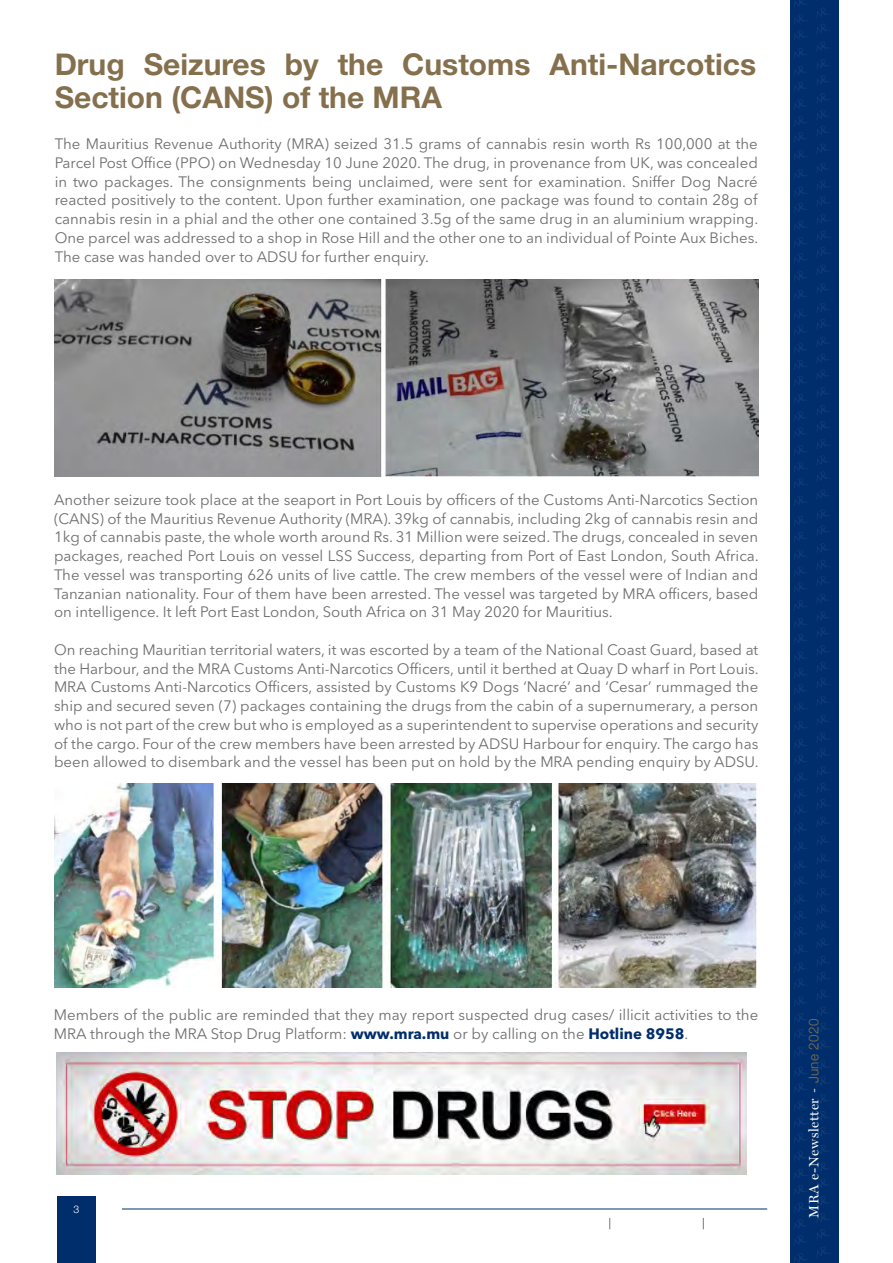
<style>
.page{position:relative;width:893px;height:1263px;background:#fff}
.page>*{position:absolute;margin:0;border:0;box-sizing:border-box;transform-origin:0 0}
.t1{font:700 30px/33px "Helvetica Neue LT Std";color:#85704d}
.t2{font:15px/18.8px "Avenir Next LT Pro";color:#6d6e70;text-align:justify}
.t3{font:13.5px "Miller Display";letter-spacing:.05em;color:#fff}
.t4{font:300 10.5px "Helvetica Neue LT Std";color:#fff}
.s1{font-weight:700;color:#002e6c}
.s2{font-family:"Helvetica Neue LT Std";font-weight:300}
.s3{font-family:"Helvetica Neue LT Std";font-weight:300;color:#85704d}
</style>
<div class="page">
<div style="left:57px;top:1196px;width:38px;height:67px;background:#002e6c"></div>
<hr style="left:122px;top:1208px;width:645px;height:1px;background:#002e6c">
<div style="left:791px;top:0;width:48px;height:1263px;background:#002e6c"></div>
<svg style="left:794px;top:0;width:10px;height:8px"></svg>
<svg style="left:794px;top:14px;width:12px;height:26px"></svg>
<svg style="left:794px;top:48px;width:12px;height:10px"></svg>
<svg style="left:794px;top:66px;width:10px;height:26px"></svg>
<svg style="left:794px;top:100px;width:10px;height:10px"></svg>
<svg style="left:794px;top:116px;width:12px;height:26px"></svg>
<svg style="left:794px;top:150px;width:12px;height:10px"></svg>
<svg style="left:794px;top:169px;width:12px;height:10px"></svg>
<svg style="left:794px;top:187px;width:10px;height:10px"></svg>
<svg style="left:794px;top:203px;width:13px;height:10px"></svg>
<svg style="left:794px;top:221px;width:10px;height:10px"></svg>
<svg style="left:794px;top:237px;width:12px;height:26px"></svg>
<svg style="left:794px;top:271px;width:12px;height:10px"></svg>
<svg style="left:794px;top:290px;width:13px;height:10px"></svg>
<svg style="left:817px;top:8px;width:9px;height:25px"></svg>
<svg style="left:817px;top:42px;width:9px;height:8px"></svg>
<svg style="left:817px;top:59px;width:11px;height:25px"></svg>
<svg style="left:817px;top:93px;width:12px;height:42px"></svg>
<svg style="left:817px;top:144px;width:9px;height:8px"></svg>
<svg style="left:817px;top:163px;width:9px;height:8px"></svg>
<svg style="left:817px;top:180px;width:11px;height:25px"></svg>
<svg style="left:817px;top:214px;width:12px;height:26px"></svg>
<svg style="left:817px;top:247px;width:12px;height:9px"></svg>
<svg style="left:817px;top:265px;width:9px;height:8px"></svg>
<svg style="left:817px;top:284px;width:10px;height:8px"></svg>
<svg style="left:794px;top:310px;width:11px;height:26px"></svg>
<svg style="left:794px;top:343px;width:12px;height:10px"></svg>
<svg style="left:794px;top:360px;width:13px;height:10px"></svg>
<svg style="left:794px;top:376px;width:13px;height:10px"></svg>
<svg style="left:794px;top:394px;width:10px;height:10px"></svg>
<svg style="left:794px;top:412px;width:11px;height:26px"></svg>
<svg style="left:794px;top:445px;width:12px;height:10px"></svg>
<svg style="left:794px;top:462px;width:13px;height:10px"></svg>
<svg style="left:794px;top:478px;width:13px;height:10px"></svg>
<svg style="left:794px;top:496px;width:10px;height:10px"></svg>
<svg style="left:794px;top:516px;width:10px;height:10px"></svg>
<svg style="left:794px;top:532px;width:13px;height:10px"></svg>
<svg style="left:794px;top:550px;width:10px;height:10px"></svg>
<svg style="left:794px;top:566px;width:12px;height:26px"></svg>
<svg style="left:794px;top:600px;width:12px;height:10px"></svg>
<svg style="left:794px;top:618px;width:13px;height:10px"></svg>
<svg style="left:794px;top:634px;width:13px;height:10px"></svg>
<svg style="left:794px;top:652px;width:10px;height:10px"></svg>
<svg style="left:794px;top:668px;width:12px;height:26px"></svg>
<svg style="left:794px;top:702px;width:12px;height:10px"></svg>
<svg style="left:794px;top:721px;width:12px;height:10px"></svg>
<svg style="left:794px;top:739px;width:13px;height:10px"></svg>
<svg style="left:794px;top:755px;width:13px;height:10px"></svg>
<svg style="left:794px;top:773px;width:10px;height:10px"></svg>
<svg style="left:794px;top:790px;width:11px;height:26px"></svg>
<svg style="left:794px;top:823px;width:12px;height:10px"></svg>
<svg style="left:794px;top:842px;width:12px;height:10px"></svg>
<svg style="left:817px;top:303px;width:12px;height:9px"></svg>
<svg style="left:817px;top:319px;width:12px;height:9px"></svg>
<svg style="left:817px;top:337px;width:9px;height:9px"></svg>
<svg style="left:817px;top:354px;width:10px;height:24px"></svg>
<svg style="left:817px;top:387px;width:11px;height:9px"></svg>
<svg style="left:817px;top:405px;width:12px;height:9px"></svg>
<svg style="left:817px;top:421px;width:12px;height:9px"></svg>
<svg style="left:817px;top:439px;width:9px;height:9px"></svg>
<svg style="left:817px;top:456px;width:10px;height:24px"></svg>
<svg style="left:817px;top:489px;width:11px;height:9px"></svg>
<svg style="left:817px;top:509px;width:11px;height:25px"></svg>
<svg style="left:817px;top:543px;width:12px;height:26px"></svg>
<svg style="left:817px;top:576px;width:12px;height:9px"></svg>
<svg style="left:817px;top:594px;width:9px;height:8px"></svg>
<svg style="left:817px;top:612px;width:11px;height:24px"></svg>
<svg style="left:817px;top:645px;width:12px;height:26px"></svg>
<svg style="left:817px;top:678px;width:12px;height:9px"></svg>
<svg style="left:817px;top:696px;width:9px;height:8px"></svg>
<svg style="left:817px;top:715px;width:9px;height:9px"></svg>
<svg style="left:817px;top:733px;width:10px;height:24px"></svg>
<svg style="left:817px;top:766px;width:11px;height:9px"></svg>
<svg style="left:817px;top:783px;width:12px;height:9px"></svg>
<svg style="left:817px;top:799px;width:12px;height:9px"></svg>
<svg style="left:817px;top:817px;width:9px;height:9px"></svg>
<svg style="left:817px;top:836px;width:9px;height:8px"></svg>
<svg style="left:794px;top:861px;width:10px;height:26px"></svg>
<svg style="left:794px;top:894px;width:11px;height:10px"></svg>
<svg style="left:794px;top:911px;width:13px;height:10px"></svg>
<svg style="left:794px;top:927px;width:12px;height:10px"></svg>
<svg style="left:794px;top:945px;width:10px;height:10px"></svg>
<svg style="left:794px;top:963px;width:10px;height:26px"></svg>
<svg style="left:794px;top:997px;width:11px;height:9px"></svg>
<svg style="left:794px;top:1013px;width:12px;height:10px"></svg>
<svg style="left:794px;top:1029px;width:12px;height:10px"></svg>
<svg style="left:794px;top:1047px;width:13px;height:10px"></svg>
<svg style="left:794px;top:1067px;width:13px;height:10px"></svg>
<svg style="left:794px;top:1083px;width:13px;height:10px"></svg>
<svg style="left:794px;top:1101px;width:10px;height:10px"></svg>
<svg style="left:794px;top:1117px;width:11px;height:26px"></svg>
<svg style="left:794px;top:1151px;width:12px;height:10px"></svg>
<svg style="left:794px;top:1169px;width:13px;height:10px"></svg>
<svg style="left:794px;top:1185px;width:12px;height:10px"></svg>
<svg style="left:794px;top:1203px;width:10px;height:10px"></svg>
<svg style="left:794px;top:1220px;width:11px;height:26px"></svg>
<svg style="left:794px;top:1253px;width:12px;height:10px"></svg>
<svg style="left:817px;top:854px;width:12px;height:9px"></svg>
<svg style="left:817px;top:870px;width:12px;height:9px"></svg>
<svg style="left:817px;top:888px;width:12px;height:9px"></svg>
<svg style="left:817px;top:905px;width:10px;height:24px"></svg>
<svg style="left:817px;top:939px;width:11px;height:8px"></svg>
<svg style="left:817px;top:956px;width:12px;height:9px"></svg>
<svg style="left:817px;top:972px;width:12px;height:9px"></svg>
<svg style="left:817px;top:990px;width:12px;height:9px"></svg>
<svg style="left:817px;top:1007px;width:9px;height:24px"></svg>
<svg style="left:817px;top:1041px;width:10px;height:8px"></svg>
<svg style="left:817px;top:1061px;width:10px;height:24px"></svg>
<svg style="left:817px;top:1094px;width:12px;height:26px"></svg>
<svg style="left:817px;top:1127px;width:12px;height:9px"></svg>
<svg style="left:817px;top:1145px;width:9px;height:9px"></svg>
<svg style="left:817px;top:1163px;width:10px;height:24px"></svg>
<svg style="left:817px;top:1196px;width:12px;height:26px"></svg>
<svg style="left:817px;top:1229px;width:12px;height:9px"></svg>
<svg style="left:817px;top:1247px;width:9px;height:9px"></svg>
<img style="left:57px;top:1052px;width:690px;height:122px">
<img style="left:54px;top:280px;width:704px;height:196px">
<img style="left:54px;top:784px;width:702px;height:204px">
<h1 class="t1" style="left:55px;top:47px;width:703px">Drug Seizures by the Customs Anti-Narcotics<br>Section (CANS) of the MRA</h1>
<p class="t2" style="left:55px;top:134px;width:705px">The Mauritius Revenue Authority (MRA) seized 31.5 grams of cannabis resin worth Rs 100,000 at the Parcel Post Office (PPO) on Wednesday 10 June 2020. The drug, in provenance from UK, was concealed in two packages. The consignments being unclaimed, were sent for examination. Sniffer Dog Nacré reacted positively to the content. Upon further examination, one package was found to contain 28g of cannabis resin in a phial and the other one contained 3.5g of the same drug in an aluminium wrapping.<br>One parcel was addressed to a shop in Rose Hill and the other one to an individual of Pointe Aux Biches.<br>The case was handed over to ADSU for further enquiry.</p>
<p class="t2" style="left:54px;top:490px;width:706px">Another seizure took place at the seaport in Port Louis by officers of the Customs Anti-Narcotics Section (CANS) of the Mauritius Revenue Authority (MRA). 39kg of cannabis, including 2kg of cannabis resin and 1kg of cannabis paste, the whole worth around Rs. 31 Million were seized. The drugs, concealed in seven packages, reached Port Louis on vessel LSS Success, departing from Port of East London, South Africa.<br>The vessel was transporting 626 units of live cattle. The crew members of the vessel were of Indian and Tanzanian nationality. Four of them have been arrested. The vessel was targeted by MRA officers, based on intelligence. It left Port East London, South Africa on 31 May 2020 for Mauritius.</p>
<p class="t2" style="left:54px;top:640px;width:706px">On reaching Mauritian territorial waters, it was escorted by a team of the National Coast Guard, based at the Harbour, and the MRA Customs Anti-Narcotics Officers, until it berthed at Quay D wharf in Port Louis.<br>MRA Customs Anti-Narcotics Officers, assisted by Customs K9 Dogs ‘Nacré’ and ‘Cesar’ rummaged the ship and secured seven (7) packages containing the drugs from the cabin of a supernumerary, a person who is not part of the crew but who is employed as a superintendent to supervise operations and security of the cargo. Four of the crew members have been arrested by ADSU Harbour for enquiry. The cargo has been allowed to disembark and the vessel has been put on hold by the MRA pending enquiry by ADSU.</p>
<p class="t2" style="left:54px;top:1005px;width:706px">Members of the public are reminded that they may report suspected drug cases/ illicit activities to the<br>MRA through the MRA Stop Drug Platform: <span class="s1">www.mra.mu</span> or by calling on the <span class="s1">Hotline 8958</span>.</p>
<p class="t4" style="left:73px;top:1203px;width:7px">3</p>
<p class="t3" style="left:806px;top:1218px;width:201px;rotate:-90deg">MRA e-Newsletter <span class="s2">-</span> <span class="s3">June 2020</span></p>
</div>
